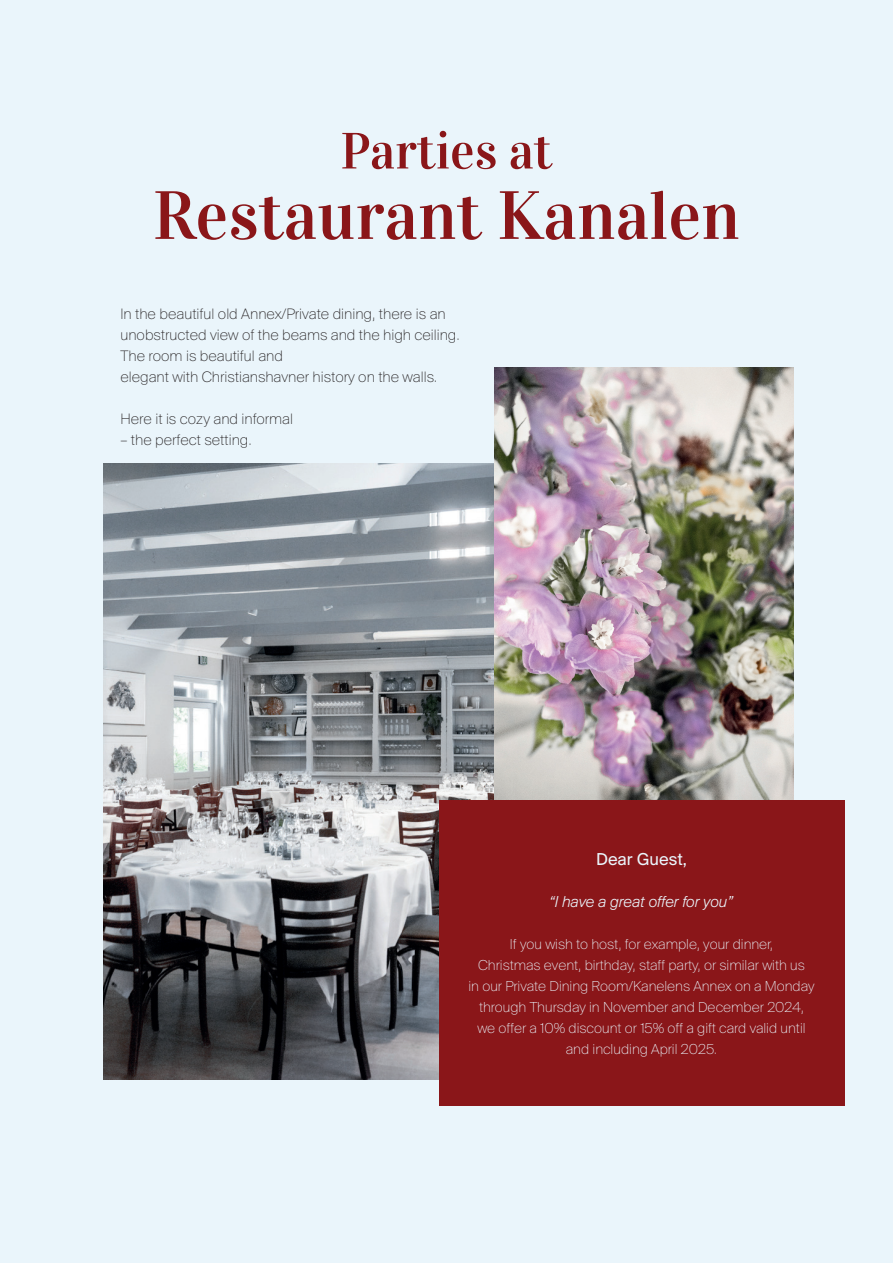
<style>
.page{position:relative;width:893px;height:1263px;background:#eaf5fb}
.page>*{position:absolute;margin:0;border:0;box-sizing:border-box;transform-origin:0 0}
.t1{font:68.25px "Vidaloka";color:#8a1619}
.t2{font:51px "Vidaloka";color:#8a1619}
.t3{font:18px "Suisse BP Intl";color:#eaf5fb}
.t4{font:italic 300 16.5px "Suisse BP Intl";color:#eaf5fb}
.t5{font:100 15.75px/21px "Suisse BP Intl";color:#231f20}
.t6{font:100 15px/21px "Suisse BP Intl";color:#eaf5fb;text-align:center}
</style>
<div class="page">
<img style="left:104px;top:463px;width:391px;height:617px">
<img style="left:495px;top:368px;width:299px;height:432px">
<div style="left:439px;top:800px;width:405px;height:306px;background:#8a1619"></div>
<h2 class="t2" style="left:340px;top:120px;width:213px">Parties at</h2>
<h1 class="t1" style="left:153px;top:175px;width:588px">Restaurant Kanalen</h1>
<p class="t5" style="left:120px;top:303px;width:341px">In the beautiful old Annex/Private dining, there is an unobstructed view of the beams and the high ceiling.<br>The room is beautiful and<br>elegant with Christianshavner history on the walls.</p>
<p class="t5" style="left:120px;top:408px;width:174px">Here it is cozy and informal</p>
<p class="t5" style="left:120px;top:429px;width:133px">– the perfect setting.</p>
<p class="t3" style="left:596px;top:848px;width:92px">Dear Guest,</p>
<p class="t4" style="left:550px;top:892px;width:185px">“I have a great offer for you”</p>
<p class="t6" style="left:468px;top:933px;width:348px">If you wish to host, for example, your dinner,<br>Christmas event, birthday, staff party, or similar with us<br>in our Private Dining Room/Kanelens Annex on a Monday through Thursday in November and December 2024, we offer a 10% discount or 15% off a gift card valid until and including April 2025.</p>
</div>
